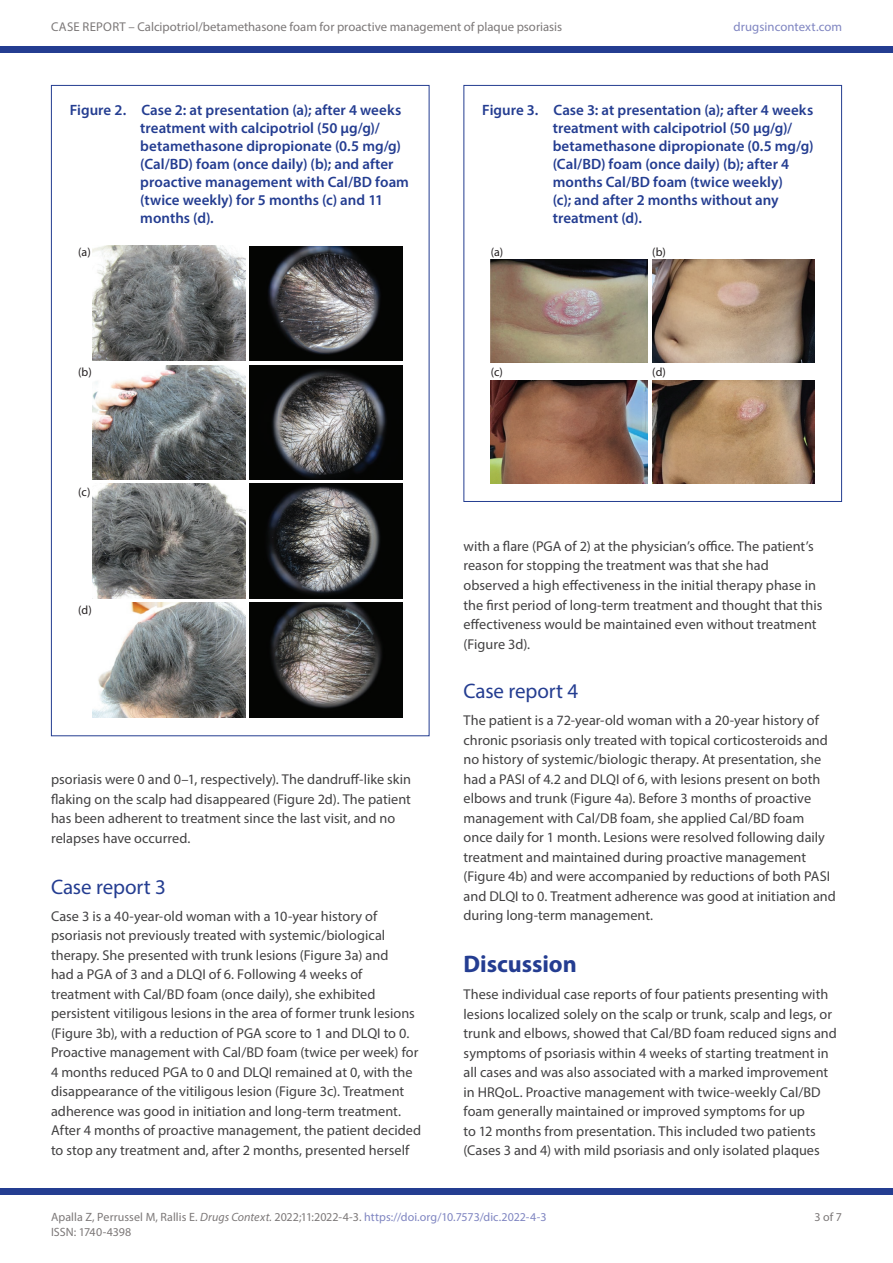
<style>
.page{position:relative;width:893px;height:1263px;background:#fff}
.page>*{position:absolute;margin:0;border:0;box-sizing:border-box;transform-origin:0 0}
.t1{font:700 24px "Myriad Pro";letter-spacing:-.005em;color:#243d91}
.t2{font:21px "Myriad Pro";letter-spacing:-.005em;color:#243d91}
.FCAP{font:600 15px/18px "Myriad Pro";color:#243d91}
.TXT{font:14.25px/19.5px "Myriad Pro";color:#424142}
.TXT_S{font:14.25px/19.5px "Myriad Pro";color:#424142}
.t3{font:12.75px "Myriad Pro";color:#7c7878}
.t4{font:12.75px "Myriad Pro";letter-spacing:.005em;color:#7f85c1}
.t5{font:12px "Myriad Pro";letter-spacing:.005em;color:#7c7878}
.t6{font:12px "Myriad Pro";color:#231f20}
.s1{font-style:italic}
.s2{color:#7f85c1}
</style>
<div class="page">
<div style="left:0;top:1188px;width:893px;height:7px;background:#243d91"></div>
<div style="left:0;top:47px;width:893px;height:6px;background:#243d91"></div>
<img style="left:250px;top:246px;width:152px;height:115px">
<img style="left:93px;top:246px;width:152px;height:114px">
<img style="left:250px;top:365px;width:152px;height:115px">
<img style="left:92px;top:365px;width:153px;height:115px">
<img style="left:250px;top:484px;width:152px;height:114px">
<img style="left:93px;top:484px;width:152px;height:114px">
<img style="left:250px;top:603px;width:152px;height:114px">
<img style="left:93px;top:603px;width:152px;height:114px">
<img style="left:652px;top:380px;width:163px;height:103px">
<img style="left:491px;top:259px;width:157px;height:103px">
<img style="left:491px;top:380px;width:157px;height:103px">
<img style="left:652px;top:259px;width:163px;height:103px">
<div style="left:463px;top:85px;width:379px;height:417px;border:1px solid #243d91"></div>
<p class="t3" style="left:51px;top:18px;width:512px">CASE REPORT – Calcipotriol/betamethasone foam for proactive management of plaque psoriasis</p>
<p class="t4" style="left:734px;top:18px;width:110px">drugsincontext.com</p>
<p class="FCAP" style="left:140px;top:101px;width:270px;text-indent:-70px">Figure 2. Case 2: at presentation (a); after 4 weeks treatment with calcipotriol (50 μg/g)/ betamethasone dipropionate (0.5 mg/g) (Cal/BD) foam (once daily) (b); and after proactive management with Cal/BD foam (twice weekly) for 5 months (c) and 11 months (d).</p>
<p class="t6" style="left:78px;top:244px;width:14px">(a)</p>
<p class="FCAP" style="left:553px;top:101px;width:262px;text-indent:-70px">Figure 3. Case 3: at presentation (a); after 4 weeks treatment with calcipotriol (50 μg/g)/ betamethasone dipropionate (0.5 mg/g) (Cal/BD) foam (once daily) (b); after 4 months Cal/BD foam (twice weekly)<br>(c); and after 2 months without any treatment (d).</p>
<p class="t6" style="left:491px;top:244px;width:14px">(a)</p>
<p class="t6" style="left:652px;top:244px;width:15px">(b)</p>
<p class="t6" style="left:78px;top:364px;width:15px">(b)</p>
<p class="t6" style="left:491px;top:364px;width:14px">(c)</p>
<p class="t6" style="left:652px;top:364px;width:15px">(d)</p>
<p class="t6" style="left:78px;top:484px;width:14px">(c)</p>
<p class="t6" style="left:78px;top:603px;width:15px">(d)</p>
<p class="TXT_S" style="left:51px;top:769px;width:361px">psoriasis were 0 and 0–1, respectively). The dandruff-like skin flaking on the scalp had disappeared (Figure 2d). The patient has been adherent to treatment since the last visit, and no relapses have occurred.</p>
<h2 class="t2" style="left:51px;top:874px;width:116px">Case report 3</h2>
<p class="TXT" style="left:51px;top:906px;width:372px">Case 3 is a 40-year-old woman with a 10-year history of psoriasis not previously treated with systemic/biological therapy. She presented with trunk lesions (Figure 3a) and<br>had a PGA of 3 and a DLQI of 6. Following 4 weeks of treatment with Cal/BD foam (once daily), she exhibited persistent vitiligous lesions in the area of former trunk lesions (Figure 3b), with a reduction of PGA score to 1 and DLQI to 0.<br>Proactive management with Cal/BD foam (twice per week) for 4 months reduced PGA to 0 and DLQI remained at 0, with the disappearance of the vitiligous lesion (Figure 3c). Treatment adherence was good in initiation and long-term treatment.<br>After 4 months of proactive management, the patient decided to stop any treatment and, after 2 months, presented herself</p>
<p class="TXT" style="left:463px;top:536px;width:360px">with a flare (PGA of 2) at the physician’s office. The patient’s reason for stopping the treatment was that she had observed a high effectiveness in the initial therapy phase in the first period of long-term treatment and thought that this effectiveness would be maintained even without treatment (Figure 3d).</p>
<h2 class="t2" style="left:463px;top:678px;width:116px">Case report 4</h2>
<p class="TXT" style="left:463px;top:710px;width:374px">The patient is a 72-year-old woman with a 20-year history of chronic psoriasis only treated with topical corticosteroids and no history of systemic/biologic therapy. At presentation, she had a PASI of 4.2 and DLQI of 6, with lesions present on both elbows and trunk (Figure 4a). Before 3 months of proactive management with Cal/DB foam, she applied Cal/BD foam once daily for 1 month. Lesions were resolved following daily treatment and maintained during proactive management (Figure 4b) and were accompanied by reductions of both PASI and DLQI to 0. Treatment adherence was good at initiation and</p>
<p class="TXT" style="left:463px;top:905px;width:191px">during long-term management.</p>
<h1 class="t1" style="left:463px;top:948px;width:115px">Discussion</h1>
<p class="TXT" style="left:463px;top:984px;width:375px">These individual case reports of four patients presenting with lesions localized solely on the scalp or trunk, scalp and legs, or trunk and elbows, showed that Cal/BD foam reduced signs and symptoms of psoriasis within 4 weeks of starting treatment in all cases and was also associated with a marked improvement in HRQoL. Proactive management with twice-weekly Cal/BD foam generally maintained or improved symptoms for up<br>to 12 months from presentation. This included two patients (Cases 3 and 4) with mild psoriasis and only isolated plaques</p>
<p class="t5" style="left:51px;top:1209px;width:497px">Apalla Z, Perrussel M, Rallis E. <span class="s1">Drugs Context.</span> 2022;11:2022-4-3. <span class="s2">https://doi.org/10.7573/dic.2022-4-3</span></p>
<p class="t5" style="left:814px;top:1209px;width:29px">3 of 7</p>
<p class="t5" style="left:51px;top:1224px;width:82px">ISSN: 1740-4398</p>
</div>
